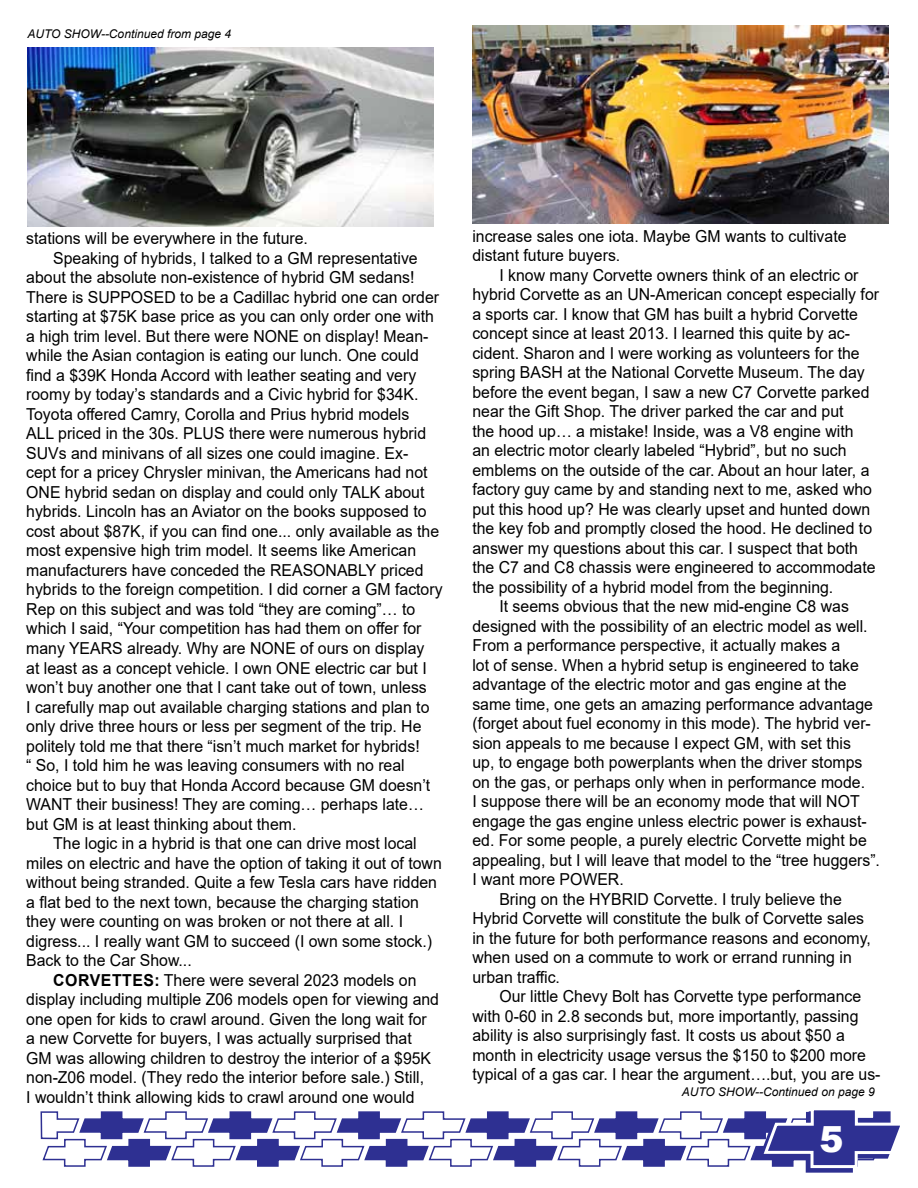
<style>
.page{position:relative;width:918px;height:1188px;background:#fff}
.page>*{position:absolute;margin:0;border:0;box-sizing:border-box;transform-origin:0 0}
.t1{font:900 36px "Arial";color:#fff}
.t2{font:16.5px/19.5px "Arial";color:#000;scale:.96 1}
.t3{font:700 16.5px "Arial";color:#000;scale:.96 1}
.t4{font:italic 12px "Arial";color:#000}
.s1{font-weight:700}
</style>
<div class="page">
<svg style="left:40px;top:1110px;width:860px;height:63px"></svg>
<img style="left:472px;top:25px;width:417px;height:199px">
<img style="left:28px;top:48px;width:405px;height:179px">
<p class="t4" style="left:27px;top:26px;width:205px">AUTO SHOW--Continued from page 4</p>
<p class="t2" style="left:26px;top:229px;width:295px">stations will be everywhere in the future.</p>
<p class="t2" style="left:53px;top:248px;width:381px">Speaking of hybrids, I talked to a GM representative</p>
<p class="t2" style="left:26px;top:268px;width:406px">about the absolute non-existence of hybrid GM sedans!</p>
<p class="t2" style="left:26px;top:287px;width:432px">There is SUPPOSED to be a Cadillac hybrid one can order</p>
<p class="t2" style="left:26px;top:307px;width:426px">starting at $75K base price as you can only order one with</p>
<p class="t2" style="left:26px;top:326px;width:421px">a high trim level. But there were NONE on display! Mean-</p>
<p class="t2" style="left:26px;top:346px;width:411px">while the Asian contagion is eating our lunch. One could</p>
<p class="t2" style="left:26px;top:365px;width:408px">find a $39K Honda Accord with leather seating and very</p>
<p class="t2" style="left:26px;top:385px;width:410px">roomy by today’s standards and a Civic hybrid for $34K.</p>
<p class="t2" style="left:26px;top:404px;width:401px">Toyota offered Camry, Corolla and Prius hybrid models</p>
<p class="t2" style="left:26px;top:424px;width:418px">ALL priced in the 30s. PLUS there were numerous hybrid</p>
<p class="t2" style="left:26px;top:443px;width:399px">SUVs and minivans of all sizes one could imagine. Ex-</p>
<p class="t2" style="left:26px;top:463px;width:420px">cept for a pricey Chrysler minivan, the Americans had not</p>
<p class="t2" style="left:26px;top:482px;width:416px">ONE hybrid sedan on display and could only TALK about</p>
<p class="t2" style="left:26px;top:502px;width:419px">hybrids. Lincoln has an Aviator on the books supposed to</p>
<p class="t2" style="left:26px;top:521px;width:432px">cost about $87K, if you can find one... only available as the</p>
<p class="t2" style="left:26px;top:541px;width:408px">most expensive high trim model. It seems like American</p>
<p class="t2" style="left:26px;top:560px;width:415px">manufacturers have conceded the REASONABLY priced</p>
<p class="t2" style="left:26px;top:580px;width:435px">hybrids to the foreign competition. I did corner a GM factory</p>
<p class="t2" style="left:26px;top:599px;width:407px">Rep on this subject and was told “they are coming”… to</p>
<p class="t2" style="left:26px;top:619px;width:413px">which I said, “Your competition has had them on offer for</p>
<p class="t2" style="left:26px;top:638px;width:416px">many YEARS already. Why are NONE of ours on display</p>
<p class="t2" style="left:26px;top:658px;width:419px">at least as a concept vehicle. I own ONE electric car but I</p>
<p class="t2" style="left:26px;top:677px;width:419px">won’t buy another one that I cant take out of town, unless</p>
<p class="t2" style="left:26px;top:697px;width:422px">I carefully map out available charging stations and plan to</p>
<p class="t2" style="left:26px;top:716px;width:413px">only drive three hours or less per segment of the trip. He</p>
<p class="t2" style="left:26px;top:736px;width:411px">politely told me that there “isn’t much market for hybrids!</p>
<p class="t2" style="left:26px;top:755px;width:396px">“ So, I told him he was leaving consumers with no real</p>
<p class="t2" style="left:26px;top:775px;width:422px">choice but to buy that Honda Accord because GM doesn’t</p>
<p class="t2" style="left:26px;top:794px;width:416px">WANT their business! They are coming… perhaps late…</p>
<p class="t2" style="left:26px;top:814px;width:283px">but GM is at least thinking about them.</p>
<p class="t2" style="left:53px;top:833px;width:380px">The logic in a hybrid is that one can drive most local</p>
<p class="t2" style="left:26px;top:853px;width:434px">miles on electric and have the option of taking it out of town</p>
<p class="t2" style="left:26px;top:872px;width:429px">without being stranded. Quite a few Tesla cars have ridden</p>
<p class="t2" style="left:26px;top:892px;width:411px">a flat bed to the next town, because the charging station</p>
<p class="t2" style="left:26px;top:911px;width:394px">they were counting on was broken or not there at all. I</p>
<p class="t2" style="left:26px;top:931px;width:424px">digress... I really want GM to succeed (I own some stock.)</p>
<p class="t2" style="left:26px;top:950px;width:174px">Back to the Car Show...</p>
<p class="t3" style="left:53px;top:968px;width:62px">CORVETTES</p>
<p class="t2" style="left:26px;top:970px;width:432px;text-indent:128px"><span class="s1">:</span> There were several 2023 models on display including multiple Z06 models open for viewing and one open for kids to crawl around. Given the long wait for a new Corvette for buyers, I was actually surprised that GM was allowing children to destroy the interior of a $95K non-Z06 model. (They redo the interior before sale.) Still,<br>I wouldn’t think allowing kids to crawl around one would</p>
<p class="t2" style="left:472px;top:226px;width:391px">increase sales one iota. Maybe GM wants to cultivate distant future buyers.</p>
<p class="t2" style="left:499px;top:265px;width:376px">I know many Corvette owners think of an electric or</p>
<p class="t2" style="left:472px;top:284px;width:425px">hybrid Corvette as an UN-American concept especially for</p>
<p class="t2" style="left:472px;top:304px;width:403px">a sports car. I know that GM has built a hybrid Corvette</p>
<p class="t2" style="left:472px;top:323px;width:395px">concept since at least 2013. I learned this quite by ac-</p>
<p class="t2" style="left:472px;top:343px;width:405px">cident. Sharon and I were working as volunteers for the</p>
<p class="t2" style="left:472px;top:362px;width:410px">spring BASH at the National Corvette Museum. The day</p>
<p class="t2" style="left:472px;top:382px;width:415px">before the event began, I saw a new C7 Corvette parked</p>
<p class="t2" style="left:472px;top:401px;width:388px">near the Gift Shop. The driver parked the car and put</p>
<p class="t2" style="left:472px;top:421px;width:399px">the hood up… a mistake! Inside, was a V8 engine with</p>
<p class="t2" style="left:472px;top:440px;width:391px">an electric motor clearly labeled “Hybrid”, but no such</p>
<p class="t2" style="left:472px;top:460px;width:415px">emblems on the outside of the car. About an hour later, a</p>
<p class="t2" style="left:472px;top:479px;width:418px">factory guy came by and standing next to me, asked who</p>
<p class="t2" style="left:472px;top:499px;width:416px">put this hood up? He was clearly upset and hunted down</p>
<p class="t2" style="left:472px;top:518px;width:418px">the key fob and promptly closed the hood. He declined to</p>
<p class="t2" style="left:472px;top:538px;width:403px">answer my questions about this car. I suspect that both</p>
<p class="t2" style="left:472px;top:557px;width:422px">the C7 and C8 chassis were engineered to accommodate</p>
<p class="t2" style="left:472px;top:577px;width:378px">the possibility of a hybrid model from the beginning.</p>
<p class="t2" style="left:499px;top:596px;width:366px">It seems obvious that the new mid-engine C8 was</p>
<p class="t2" style="left:472px;top:616px;width:413px">designed with the possibility of an electric model as well.</p>
<p class="t2" style="left:472px;top:635px;width:385px">From a performance perspective, it actually makes a</p>
<p class="t2" style="left:472px;top:655px;width:404px">lot of sense. When a hybrid setup is engineered to take</p>
<p class="t2" style="left:472px;top:674px;width:391px">advantage of the electric motor and gas engine at the</p>
<p class="t2" style="left:472px;top:694px;width:419px">same time, one gets an amazing performance advantage</p>
<p class="t2" style="left:472px;top:713px;width:417px">(forget about fuel economy in this mode). The hybrid ver-</p>
<p class="t2" style="left:472px;top:733px;width:396px">sion appeals to me because I expect GM, with set this</p>
<p class="t2" style="left:472px;top:752px;width:408px">up, to engage both powerplants when the driver stomps</p>
<p class="t2" style="left:472px;top:772px;width:411px">on the gas, or perhaps only when in performance mode.</p>
<p class="t2" style="left:472px;top:791px;width:405px">I suppose there will be an economy mode that will NOT</p>
<p class="t2" style="left:472px;top:811px;width:412px">engage the gas engine unless electric power is exhaust-</p>
<p class="t2" style="left:472px;top:830px;width:412px">ed. For some people, a purely electric Corvette might be</p>
<p class="t2" style="left:472px;top:850px;width:426px">appealing, but I will leave that model to the “tree huggers”.</p>
<p class="t2" style="left:472px;top:869px;width:159px">I want more POWER.</p>
<p class="t2" style="left:499px;top:889px;width:358px">Bring on the HYBRID Corvette. I truly believe the</p>
<p class="t2" style="left:472px;top:908px;width:410px">Hybrid Corvette will constitute the bulk of Corvette sales</p>
<p class="t2" style="left:472px;top:928px;width:417px">in the future for both performance reasons and economy,</p>
<p class="t2" style="left:472px;top:947px;width:397px">when used on a commute to work or errand running in</p>
<p class="t2" style="left:472px;top:967px;width:93px">urban traffic.</p>
<p class="t2" style="left:499px;top:986px;width:378px">Our little Chevy Bolt has Corvette type performance</p>
<p class="t2" style="left:472px;top:1006px;width:404px">with 0-60 in 2.8 seconds but, more importantly, passing</p>
<p class="t2" style="left:472px;top:1025px;width:389px">ability is also surprisingly fast. It costs us about $50 a</p>
<p class="t2" style="left:472px;top:1045px;width:411px">month in electricity usage versus the $150 to $200 more</p>
<p class="t2" style="left:472px;top:1064px;width:427px">typical of a gas car. I hear the argument….but, you are us-</p>
<p class="t4" style="left:682px;top:1084px;width:194px">AUTO SHOW--Continued on page 9</p>
<h1 class="t1" style="left:819px;top:1113px;width:26px">5</h1>
</div>
